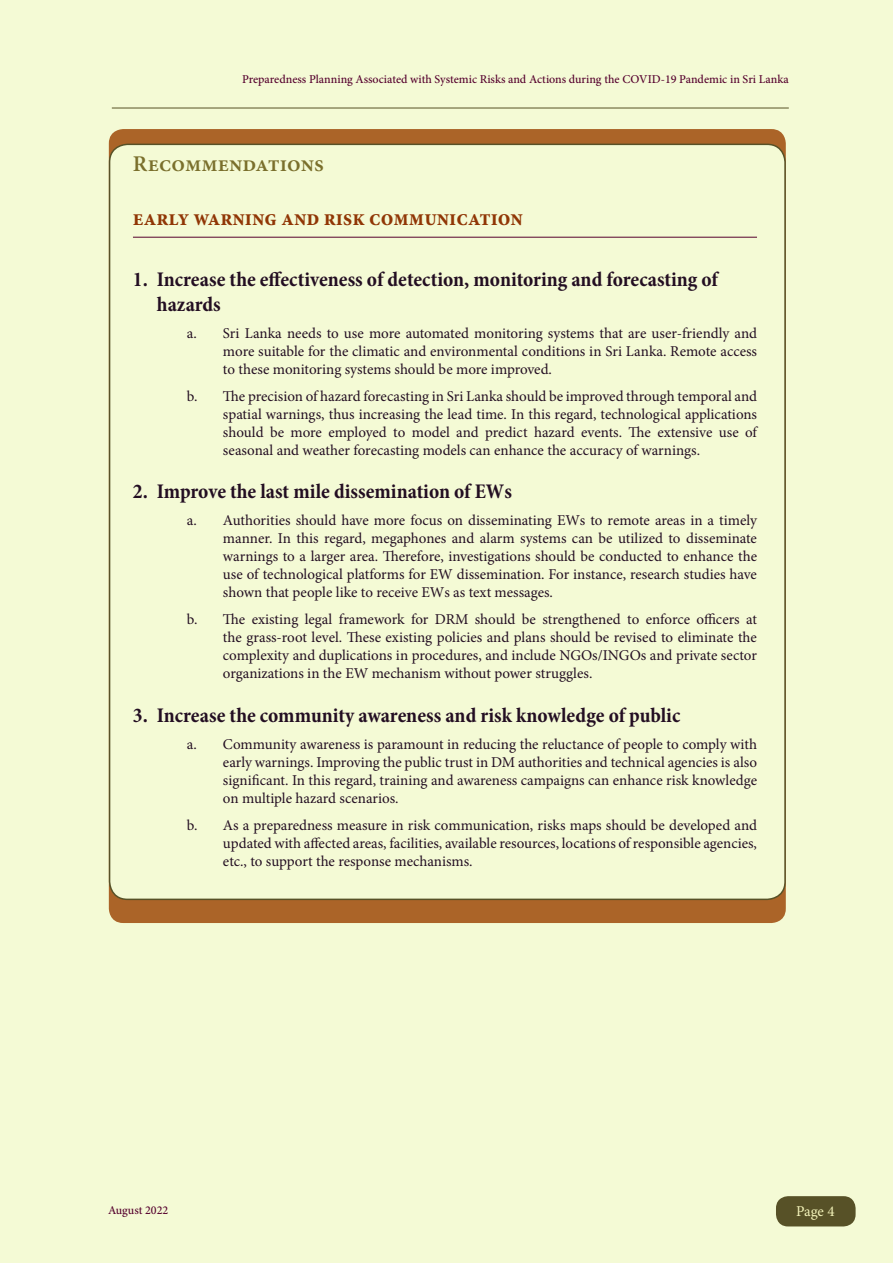
<style>
.page{position:relative;width:893px;height:1263px;background:#fff}
.page>*{position:absolute;margin:0;border:0;box-sizing:border-box;transform-origin:0 0}
.t1{font:700 condensed 22.5px "Minion Pro";color:#903605}
.t2{font:600 22.5px "Minion Pro";color:#7a6f2c}
.t3{font:700 condensed 21px/25.2px "Minion Pro";letter-spacing:-.005em;color:#230e22}
.t4{font:15px/18px "Minion Pro";letter-spacing:-.005em;color:#230e22;text-align:justify}
.t5{font:15px "Minion Pro";color:#f4f4ba}
.t6{font:500 12px "Minion Pro";color:#55002d}
</style>
<div class="page">
<div style="left:0;top:0;width:893px;height:1262px;background:#f4fad5"></div>
<div style="left:776px;top:1196px;width:80px;height:30px;background:#575127;border-radius:12px"></div>
<hr style="left:112px;top:108px;width:677px;height:1px;background:#575127">
<div style="left:109px;top:129px;width:677px;height:794px;background:#ab6428;border-radius:14px"></div>
<div style="left:110px;top:144px;width:675px;height:755px;background:#f4fad5;border-radius:18px"></div>
<hr style="left:133px;top:237px;width:624px;height:1px;background:#55002d">
<p class="t6" style="left:242px;top:71px;width:548px">Preparedness Planning Associated with Systemic Risks and Actions during the COVID-19 Pandemic in Sri Lanka</p>
<h1 class="t2" style="left:133px;top:148px;width:192px">Recommendations</h1>
<h1 class="t1" style="left:133px;top:202px;width:392px">Early Warning and risk communication</h1>
<h2 class="t3" style="left:157px;top:267px;width:564px;text-indent:-24px">1. Increase the effectiveness of detection, monitoring and forecasting of hazards</h2>
<p class="t4" style="left:223px;top:324px;width:536px;text-indent:-36px">a. Sri Lanka needs to use more automated monitoring systems that are user-friendly and more suitable for the climatic and environmental conditions in Sri Lanka. Remote access to these monitoring systems should be more improved.</p>
<p class="t4" style="left:223px;top:387px;width:536px;text-indent:-36px">b. The precision of hazard forecasting in Sri Lanka should be improved through temporal and spatial warnings, thus increasing the lead time. In this regard, technological applications should be more employed to model and predict hazard events. The extensive use of seasonal and weather forecasting models can enhance the accuracy of warnings.</p>
<h2 class="t3" style="left:133px;top:479px;width:381px">2. Improve the last mile dissemination of EWs</h2>
<p class="t4" style="left:223px;top:512px;width:536px;text-indent:-36px">a. Authorities should have more focus on disseminating EWs to remote areas in a timely manner. In this regard, megaphones and alarm systems can be utilized to disseminate warnings to a larger area. Therefore, investigations should be conducted to enhance the use of technological platforms for EW dissemination. For instance, research studies have shown that people like to receive EWs as text messages.</p>
<p class="t4" style="left:223px;top:611px;width:535px;text-indent:-36px">b. The existing legal framework for DRM should be strengthened to enforce officers at the grass-root level. These existing policies and plans should be revised to eliminate the complexity and duplications in procedures, and include NGOs/INGOs and private sector organizations in the EW mechanism without power struggles.</p>
<h2 class="t3" style="left:133px;top:702px;width:549px">3. Increase the community awareness and risk knowledge of public</h2>
<p class="t4" style="left:223px;top:735px;width:536px;text-indent:-36px">a. Community awareness is paramount in reducing the reluctance of people to comply with early warnings. Improving the public trust in DM authorities and technical agencies is also significant. In this regard, training and awareness campaigns can enhance risk knowledge on multiple hazard scenarios.</p>
<p class="t4" style="left:223px;top:816px;width:536px;text-indent:-36px">b. As a preparedness measure in risk communication, risks maps should be developed and updated with affected areas, facilities, available resources, locations of responsible agencies, etc., to support the response mechanisms.</p>
<p class="t6" style="left:108px;top:1201px;width:62px">August 2022</p>
<p class="t5" style="left:796px;top:1201px;width:40px">Page 4</p>
</div>
